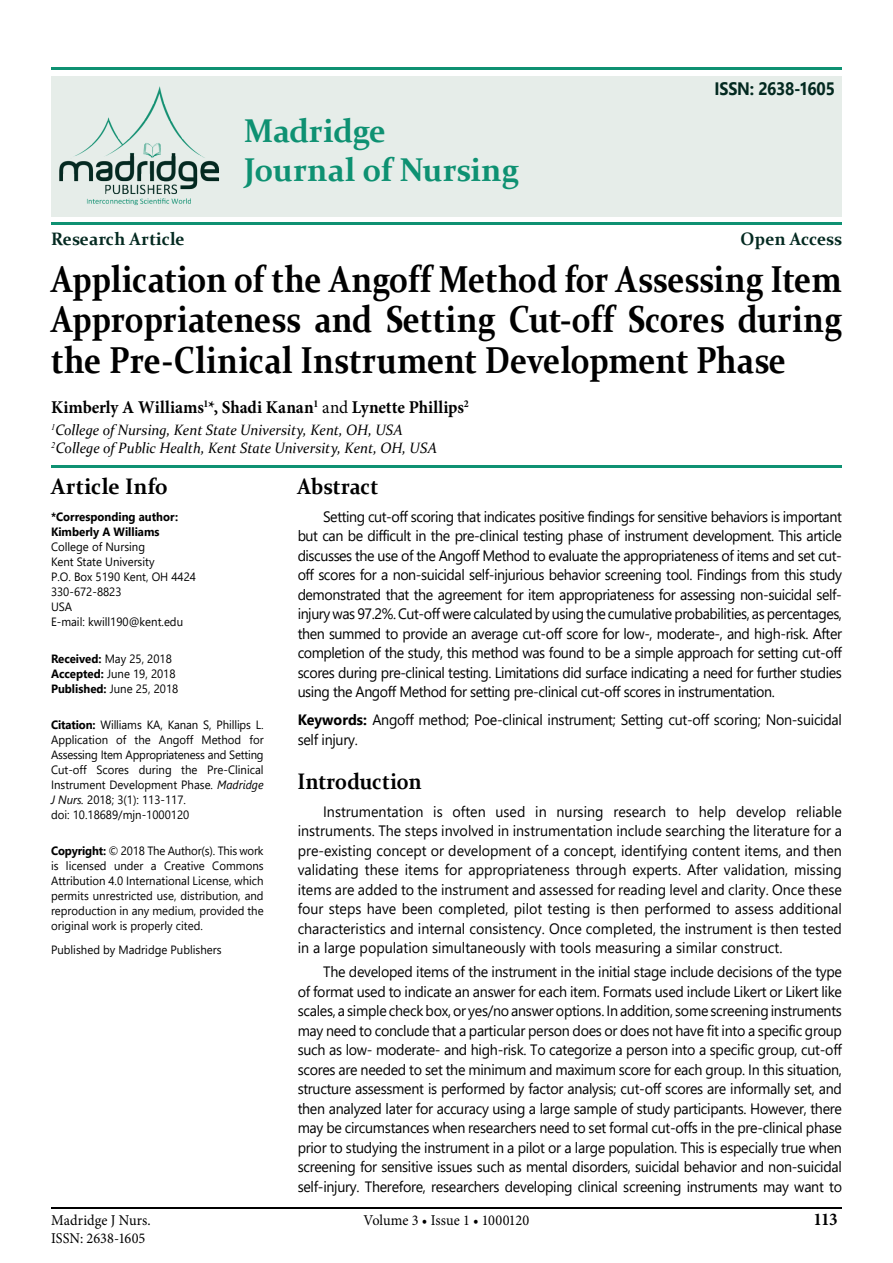
<style>
.page{position:relative;width:893px;height:1263px;background:#fff}
.page>*{position:absolute;margin:0;border:0;box-sizing:border-box;transform-origin:0 0}
.t1{font:700 37.5px/40.5px "Constantia";letter-spacing:.005em;color:#000;text-align:justify;scale:.86 1}
.t2{font:700 33px/39px "Constantia";color:#0e9172;scale:.95 1}
.t3{font:700 22.5px "Constantia";letter-spacing:.005em;color:#000;scale:.9 1}
.t4{font:700 22.5px "Constantia";letter-spacing:.005em;color:#000;scale:.95 1}
.t5{font:700 18px "Minion Pro";color:#000;scale:.95 1}
.t6{font:700 18px "Constantia";color:#032920;scale:.95 1}
.t7{font:700 18px "Segoe UI";letter-spacing:-.015em;color:#032920;scale:.9 1}
.t8{font:15px/19.5px "Segoe UI";letter-spacing:-.02em;color:#000;text-align:justify;scale:.95 1}
.t9{font:italic 15px/18px "Constantia";color:#000;scale:.95 1}
.t10{font:15px "Minion Pro";color:#000;scale:.95 1}
.t11{font:12px/15px "Segoe UI";color:#000;scale:.95 1}
.t12{font:700 12px/15px "Segoe UI";color:#000;scale:.95 1}
.s1{font-weight:400}
.s2{font-weight:700}
.s3{font-style:italic}
</style>
<div class="page">
<hr style="left:51px;top:1208px;width:791px;height:1px;background:#000">
<div style="left:51px;top:76px;width:791px;height:140px;background:#e6ede9"></div>
<hr style="left:51px;top:223px;width:791px;height:2px;background:#0e9172">
<hr style="left:51px;top:465px;width:791px;height:2px;background:#0e9172">
<hr style="left:51px;top:68px;width:791px;height:2px;background:#0e9172">
<img style="left:59px;top:86px;width:160px;height:120px">
<h2 class="t2" style="left:244px;top:109px;width:291px">Madridge<br>Journal of Nursing</h2>
<p class="t7" style="left:714px;top:71px;width:136px">ISSN: 2638-1605</p>
<p class="t6" style="left:51px;top:226px;width:142px">Research Article</p>
<p class="t6" style="left:741px;top:226px;width:108px">Open Access</p>
<h1 class="t1" style="left:51px;top:257px;width:921px">Application of the Angoff Method for Assessing Item Appropriateness and Setting Cut-off Scores during the Pre-Clinical Instrument Development Phase</h1>
<p class="t5" style="left:51px;top:395px;width:441px">Kimberly A Williams<sup>1</sup>*, Shadi Kanan<sup>1</sup> <span class="s1">and</span> Lynette Phillips<sup>2</sup></p>
<p class="t9" style="left:51px;top:420px;width:408px"><sup>1</sup>College of Nursing, Kent State University, Kent, OH, USA<br><sup>2</sup>College of Public Health, Kent State University, Kent, OH, USA</p>
<h3 class="t4" style="left:51px;top:470px;width:125px">Article Info</h3>
<p class="t12" style="left:51px;top:509px;width:135px">*Corresponding author:<br>Kimberly A Williams</p>
<p class="t11" style="left:51px;top:539px;width:154px">College of Nursing<br>Kent State University<br>P.O. Box 5190 Kent, OH 4424<br>330-672-8823<br>USA<br>E-mail: kwill190@kent.edu</p>
<p class="t11" style="left:51px;top:650px;width:135px"><span class="s2">Received:</span> May 25, 2018<br><span class="s2">Accepted:</span> June 19, 2018<br><span class="s2">Published:</span> June 25, 2018</p>
<p class="t11" style="left:51px;top:716px;width:225px"><span class="s2">Citation:</span> Williams KA, Kanan S, Phillips L.<br>Application of the Angoff Method for Assessing Item Appropriateness and Setting Cut-off Scores during the Pre-Clinical Instrument Development Phase. <span class="s3">Madridge J Nurs.</span> 2018; 3(1): 113-117.<br>doi: 10.18689/mjn-1000120</p>
<p class="t11" style="left:51px;top:842px;width:225px;text-align:justify"><span class="s2">Copyright:</span> © 2018 The Author(s). This work is licensed under a Creative Commons Attribution 4.0 International License, which permits unrestricted use, distribution, and reproduction in any medium, provided the original work is properly cited.</p>
<p class="t11" style="left:51px;top:941px;width:181px">Published by Madridge Publishers</p>
<h3 class="t3" style="left:298px;top:470px;width:91px">Abstract</h3>
<p class="t8" style="left:298px;top:505px;width:575px;text-indent:26px">Setting cut-off scoring that indicates positive findings for sensitive behaviors is important but can be difficult in the pre-clinical testing phase of instrument development. This article discusses the use of the Angoff Method to evaluate the appropriateness of items and set cut&shy;off scores for a non-suicidal self-injurious behavior screening tool. Findings from this study demonstrated that the agreement for item appropriateness for assessing non-suicidal self&shy;injury was 97.2%. Cut-off were calculated by using the cumulative probabilities, as percentages, then summed to provide an average cut-off score for low-, moderate-, and high-risk. After completion of the study, this method was found to be a simple approach for setting cut-off scores during pre-clinical testing. Limitations did surface indicating a need for further studies using the Angoff Method for setting pre-clinical cut-off scores in instrumentation.</p>
<p class="t8" style="left:298px;top:709px;width:574px"><span class="s2">Keywords:</span> Angoff method; Poe-clinical instrument; Setting cut-off scoring; Non-suicidal self injury.</p>
<h3 class="t3" style="left:298px;top:765px;width:139px">Introduction</h3>
<p class="t8" style="left:298px;top:800px;width:574px;text-indent:26px">Instrumentation is often used in nursing research to help develop reliable instruments. The steps involved in instrumentation include searching the literature for a pre-existing concept or development of a concept, identifying content items, and then validating these items for appropriateness through experts. After validation, missing items are added to the instrument and assessed for reading level and clarity. Once these four steps have been completed, pilot testing is then performed to assess additional characteristics and internal consistency. Once completed, the instrument is then tested in a large population simultaneously with tools measuring a similar construct.</p>
<p class="t8" style="left:298px;top:960px;width:574px;text-indent:26px">The developed items of the instrument in the initial stage include decisions of the type of format used to indicate an answer for each item. Formats used include Likert or Likert like scales, a simple check box, or yes/no answer options. In addition, some screening instruments may need to conclude that a particular person does or does not have fit into a specific group such as low- moderate- and high-risk. To categorize a person into a specific group, cut-off scores are needed to set the minimum and maximum score for each group. In this situation, structure assessment is performed by factor analysis; cut-off scores are informally set, and then analyzed later for accuracy using a large sample of study participants. However, there may be circumstances when researchers need to set formal cut-offs in the pre-clinical phase prior to studying the instrument in a pilot or a large population. This is especially true when screening for sensitive issues such as mental disorders, suicidal behavior and non-suicidal self-injury. Therefore, researchers developing clinical screening instruments may want to</p>
<p class="t10" style="left:51px;top:1210px;width:107px">Madridge J Nurs.</p>
<p class="t10" style="left:363px;top:1210px;width:176px">Volume 3 • Issue 1 • 1000120</p>
<p class="t5" style="left:813px;top:1206px;width:27px">113</p>
<p class="t10" style="left:51px;top:1228px;width:101px">ISSN: 2638-1605</p>
</div>
